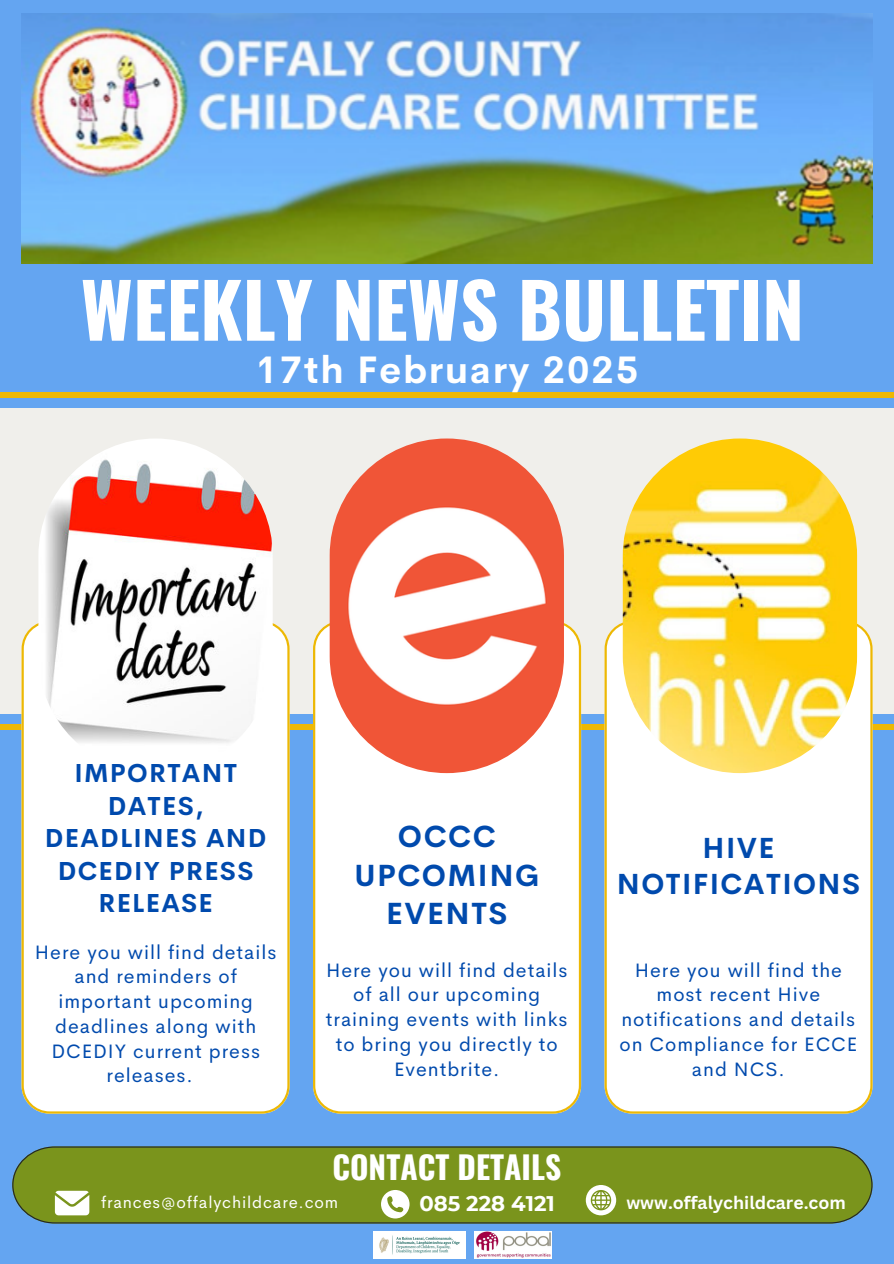
<style>
.page{position:relative;width:894px;height:1264px;background:#fff}
.page>*{position:absolute;margin:0;border:0;box-sizing:border-box;transform-origin:0 0}
.t1{font:700 75px "Oswald";color:#fff}
.t2{font:700 37.5px "Cerebri Sans";letter-spacing:.05em;color:#fff}
.t3{font:700 31.5px "Oswald";color:#fff}
.t4{font:700 30px/38.2px "Cerebri Sans";letter-spacing:.05em;color:#004aad;text-align:center}
.t5{font:700 28.5px/36px "Cerebri Sans";letter-spacing:.05em;color:#004aad;text-align:center}
.t6{font:700 25.5px/32.7px "Cerebri Sans";letter-spacing:.05em;color:#004aad;text-align:center}
.t7{font:700 21.15px "Montserrat";color:#fff}
.t8{font:19.5px/24.8px "Cerebri Sans";letter-spacing:.05em;color:#004aad;text-align:center}
.t9{font:700 17.7px "Canva Sans";color:#fff}
.t10{font:16.5px "Cerebri Sans";letter-spacing:.05em;color:#fff}
</style>
<div class="page">
<div style="left:0;top:0;width:893px;height:1263px;background:#64a5f1"></div>
<div style="left:0;top:408px;width:893px;height:305px;background:#f0efeb"></div>
<div style="left:0;top:724px;width:893px;height:6px;background:#edb804"></div>
<div style="left:604px;top:620px;width:268px;height:493px;background:#fff"></div>
<img style="left:622px;top:438px;width:234px;height:335px;border-radius:117px">
<div style="left:22px;top:623px;width:267px;height:490px;background:#fff"></div>
<img style="left:38px;top:438px;width:235px;height:335px;border-radius:117px">
<div style="left:313px;top:623px;width:268px;height:490px;background:#fff"></div>
<img style="left:329px;top:438px;width:235px;height:335px;border-radius:117px">
<div style="left:12px;top:1146px;width:860px;height:76px;background:#7a941c"></div>
<div style="left:0;top:392px;width:893px;height:6px;background:#edb804"></div>
<img style="left:22px;top:14px;width:850px;height:249px">
<img style="left:474px;top:1231px;width:77px;height:27px">
<img style="left:374px;top:1231px;width:91px;height:27px">
<svg style="left:381px;top:1189px;width:28px;height:29px"></svg>
<svg style="left:55px;top:1190px;width:34px;height:25px"></svg>
<svg style="left:585px;top:1184px;width:31px;height:31px"></svg>
<p class="t1" style="left:81px;top:251px;width:724px">WEEKLY NEWS BULLETIN</p>
<p class="t2" style="left:255px;top:345px;width:384px">17th February 2025</p>
<h6 class="t6" style="left:45px;top:756px;width:223px">IMPORTANT<br>DATES,<br>DEADLINES AND<br>DCEDIY PRESS<br>RELEASE</h6>
<h6 class="t8" style="left:35px;top:939px;width:243px">Here you will find details</h6>
<h6 class="t8" style="left:75px;top:964px;width:164px">and reminders of</h6>
<h6 class="t8" style="left:58px;top:988px;width:196px">important upcoming</h6>
<h6 class="t8" style="left:55px;top:1013px;width:202px">deadlines along with</h6>
<h6 class="t8" style="left:51px;top:1038px;width:210px">DCEDIY current press</h6>
<h6 class="t8" style="left:106px;top:1063px;width:88px">releases.</h6>
<h3 class="t4" style="left:354px;top:817px;width:186px">OCCC<br>UPCOMING<br>EVENTS</h3>
<h3 class="t8" style="left:326px;top:957px;width:243px">Here you will find details of all our upcoming training events with links to bring you directly to<br>Eventbrite.</h3>
<h4 class="t5" style="left:616px;top:830px;width:245px">HIVE<br>NOTIFICATIONS</h4>
<h6 class="t8" style="left:619px;top:957px;width:239px">Here you will find the most recent Hive notifications and details on Compliance for ECCE and NCS.</h6>
<h3 class="t3" style="left:332px;top:1141px;width:230px">CONTACT DETAILS</h3>
<p class="t7" style="left:419px;top:1190px;width:137px">085 228 4121</p>
<p class="t9" style="left:626px;top:1190px;width:221px">www.offalychildcare.com</p>
<p class="t10" style="left:101px;top:1190px;width:238px">frances@offalychildcare.com</p>
</div>
